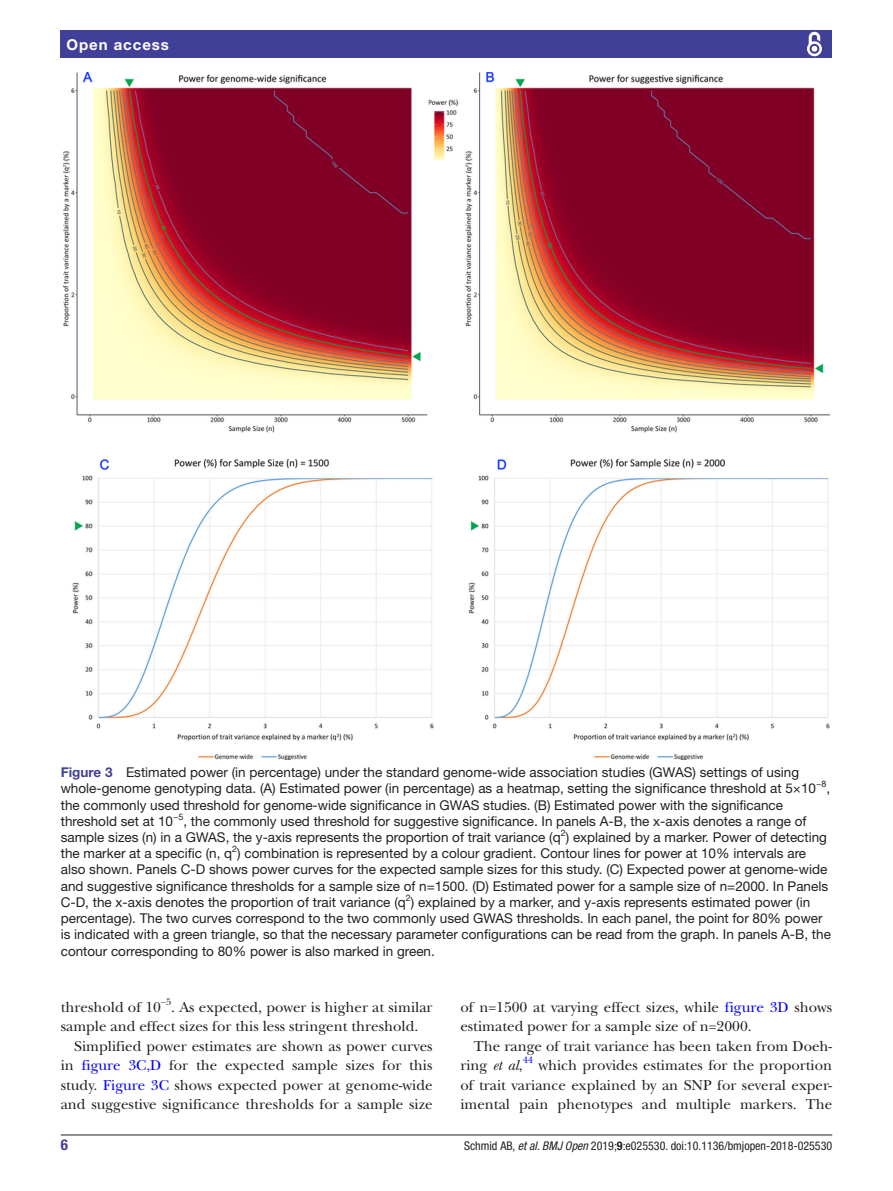
<style>
.page{position:relative;width:893px;height:1191px;background:#fff}
.page>*{position:absolute;margin:0;border:0;box-sizing:border-box;transform-origin:0 0}
.t1{font:15px/19.5px "New Baskerville";color:#231f20}
.t2{font:700 15px "Helvetica Neue LT Std";letter-spacing:.065em;color:#fff}
.t3{font:700 condensed 15px "Helvetica Neue LT Std";color:#414099}
.t4{font:13.5px/16.2px "Helvetica Neue LT Std";color:#231f20}
.t5{font:condensed 12px "Helvetica Neue LT Std";color:#231f20}
.t6{font:9.9px "New Baskerville";color:#231f20}
.t7{font:9.9px "New Baskerville";color:#00f}
.t8{font:9px "Helvetica Neue LT Std";color:#231f20}
.s1{font-weight:700;color:#414099}
.s2{color:#00f}
.s3{font-style:italic}
.s4{font-weight:700}
</style>
<div class="page">
<hr style="left:61px;top:1134px;width:771px;height:1px;background:#231f20">
<div style="left:61px;top:31px;width:771px;height:27px;background:#414099"></div>
<svg style="left:807px;top:31px;width:15px;height:26px"></svg>
<img style="left:64px;top:73px;width:765px;height:686px">
<p class="t2" style="left:66px;top:35px;width:104px">Open access</p>
<p class="t4" style="left:61px;top:764px;width:771px"><span class="s1">Figure 3</span> Estimated power (in percentage) under the standard genome-wide association studies (GWAS) settings of using whole-genome genotyping data. (A) Estimated power (in percentage) as a heatmap, setting the significance threshold at 5×10<sup>−8</sup>, the commonly used threshold for genome-wide significance in GWAS studies. (B) Estimated power with the significance threshold set at 10</p>
<p class="t8" style="left:173px;top:811px;width:12px">−5</p>
<p class="t4" style="left:61px;top:812px;width:768px;text-indent:123px">, the commonly used threshold for suggestive significance. In panels A-B, the x-axis denotes a range of sample sizes (n) in a GWAS, the y-axis represents the proportion of trait variance (q ) explained by a marker. Power of detecting</p>
<p class="t8" style="left:561px;top:827px;width:6px">2</p>
<p class="t4" style="left:61px;top:845px;width:747px">the marker at a specific (n, q ) combination is represented by a colour gradient. Contour lines for power at 10% intervals are</p>
<p class="t8" style="left:232px;top:843px;width:6px">2</p>
<p class="t4" style="left:61px;top:861px;width:769px;text-align:justify">also shown. Panels C-D shows power curves for the expected sample sizes for this study. (C) Expected power at genome-wide and suggestive significance thresholds for a sample size of n=1500. (D) Estimated power for a sample size of n=2000. In Panels C-D, the x-axis denotes the proportion of trait variance (q ) explained by a marker, and y-axis represents estimated power (in</p>
<p class="t8" style="left:406px;top:892px;width:6px">2</p>
<p class="t4" style="left:61px;top:910px;width:772px">percentage). The two curves correspond to the two commonly used GWAS thresholds. In each panel, the point for 80% power is indicated with a green triangle, so that the necessary parameter configurations can be read from the graph. In panels A-B, the contour corresponding to 80% power is also marked in green.</p>
<p class="t1" style="left:61px;top:997px;width:102px">threshold of 10</p>
<p class="t6" style="left:161px;top:996px;width:12px">−5</p>
<p class="t1" style="left:171px;top:997px;width:263px">. As expected, power is higher at similar</p>
<p class="t1" style="left:61px;top:1016px;width:359px">sample and effect sizes for this less stringent threshold.</p>
<p class="t1" style="left:74px;top:1036px;width:360px">Simplified power estimates are shown as power curves</p>
<p class="t1" style="left:61px;top:1055px;width:373px">in <span class="s2">figure 3C,D</span> for the expected sample sizes for this</p>
<p class="t1" style="left:61px;top:1075px;width:373px">study. <span class="s2">Figure 3C</span> shows expected power at genome-wide</p>
<p class="t1" style="left:61px;top:1094px;width:373px">and suggestive significance thresholds for a sample size</p>
<p class="t1" style="left:460px;top:997px;width:373px">of n=1500 at varying effect sizes, while <span class="s2">figure 3D</span> shows estimated power for a sample size of n=2000.</p>
<p class="t1" style="left:460px;top:1036px;width:373px;text-indent:13px">The range of trait variance has been taken from Doeh&shy;ring <span class="s3">et al</span>,</p>
<p class="t7" style="left:523px;top:1054px;width:12px">44</p>
<p class="t1" style="left:460px;top:1055px;width:373px;text-align:justify;text-indent:78px">which provides estimates for the proportion of trait variance explained by an SNP for several exper&shy;imental pain phenotypes and multiple markers. The</p>
<p class="t3" style="left:61px;top:1135px;width:9px">6</p>
<p class="t5" style="left:464px;top:1138px;width:370px">Schmid AB, <span class="s3">et al</span>. <span class="s3">BMJ Open</span> 2019;<span class="s4">9</span>:e025530. doi:10.1136/bmjopen-2018-025530</p>
</div>
